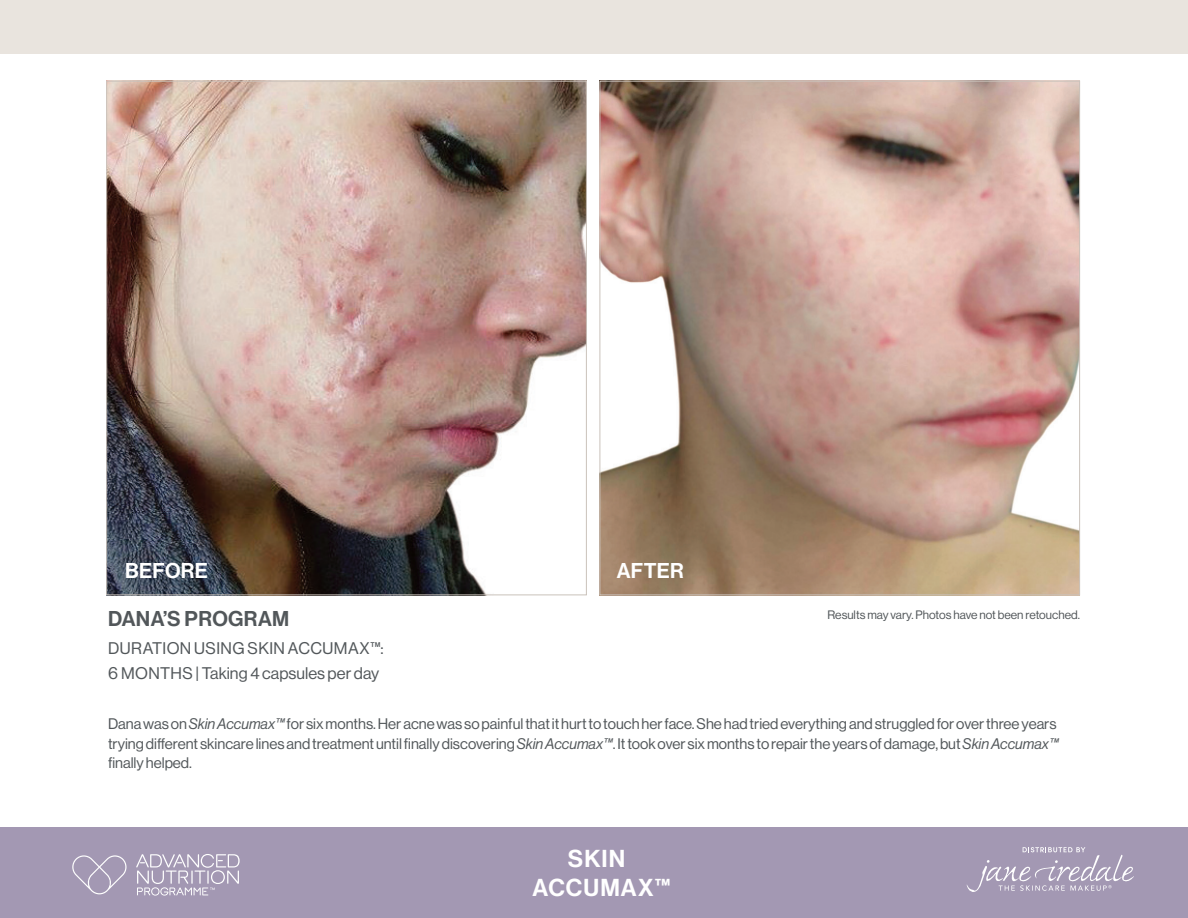
<style>
.page{position:relative;width:1188px;height:918px;background:#fff}
.page>*{position:absolute;margin:0;border:0;box-sizing:border-box;transform-origin:0 0}
.Headline_1_-_IvyPresto{font:24px "N Haas Grotesk DS Pro 65 Md";letter-spacing:.045em;color:#fff}
.Program{font:21px "N Haas Grotesk DS Pro 65 Md";letter-spacing:.015em;color:#52575a}
.t1{font:21px "N Haas Grotesk DS Pro 65 Md";letter-spacing:.015em;color:#fff}
.Duration{font:16.5px "N Haas Grotesk DS Pro 55 Rg";letter-spacing:.015em;color:#52575a}
.Quotes{font:15px/19.5px "N Haas Grotesk DS Pro 55 Rg";color:#52575a}
.t2{font:12px "N Haas Grotesk DS Pro 55 Rg";color:#52575a}
.s1{font-family:"N Haas Grotesk DS Pro 56 It"}
</style>
<div class="page">
<div style="left:0;top:0;width:1188px;height:54px;background:#e9e4de"></div>
<img style="left:108px;top:83px;width:477px;height:510px">
<img style="left:602px;top:83px;width:476px;height:510px">
<div style="left:0;top:827px;width:1188px;height:91px;background:#a398b3"></div>
<svg style="left:967px;top:847px;width:167px;height:45px"></svg>
<svg style="left:72px;top:855px;width:55px;height:39px"></svg>
<svg style="left:136px;top:854px;width:104px;height:42px"></svg>
<p class="t1" style="left:125px;top:559px;width:84px">BEFORE</p>
<p class="t1" style="left:617px;top:559px;width:69px">AFTER</p>
<p class="t2" style="left:827px;top:608px;width:254px">Results may vary. Photos have not been retouched.</p>
<p class="Program" style="left:108px;top:606px;width:183px">DANA’S PROGRAM</p>
<p class="Duration" style="left:108px;top:639px;width:277px">DURATION USING SKIN ACCUMAX™:</p>
<p class="Duration" style="left:108px;top:664px;width:273px">6 MONTHS | Taking 4 capsules per day</p>
<p class="Quotes" style="left:108px;top:714px;width:952px">Dana was on <span class="s1">Skin Accumax™</span> for six months. Her acne was so painful that it hurt to touch her face. She had tried everything and struggled for over three years trying different skincare lines and treatment until finally discovering <span class="s1">Skin Accumax™</span>. It took over six months to repair the years of damage, but <span class="s1">Skin Accumax™ </span>finally helped.</p>
<p class="Headline_1_-_IvyPresto" style="left:568px;top:845px;width:59px">SKIN</p>
<p class="Headline_1_-_IvyPresto" style="left:532px;top:874px;width:140px">ACCUMAX™</p>
</div>
